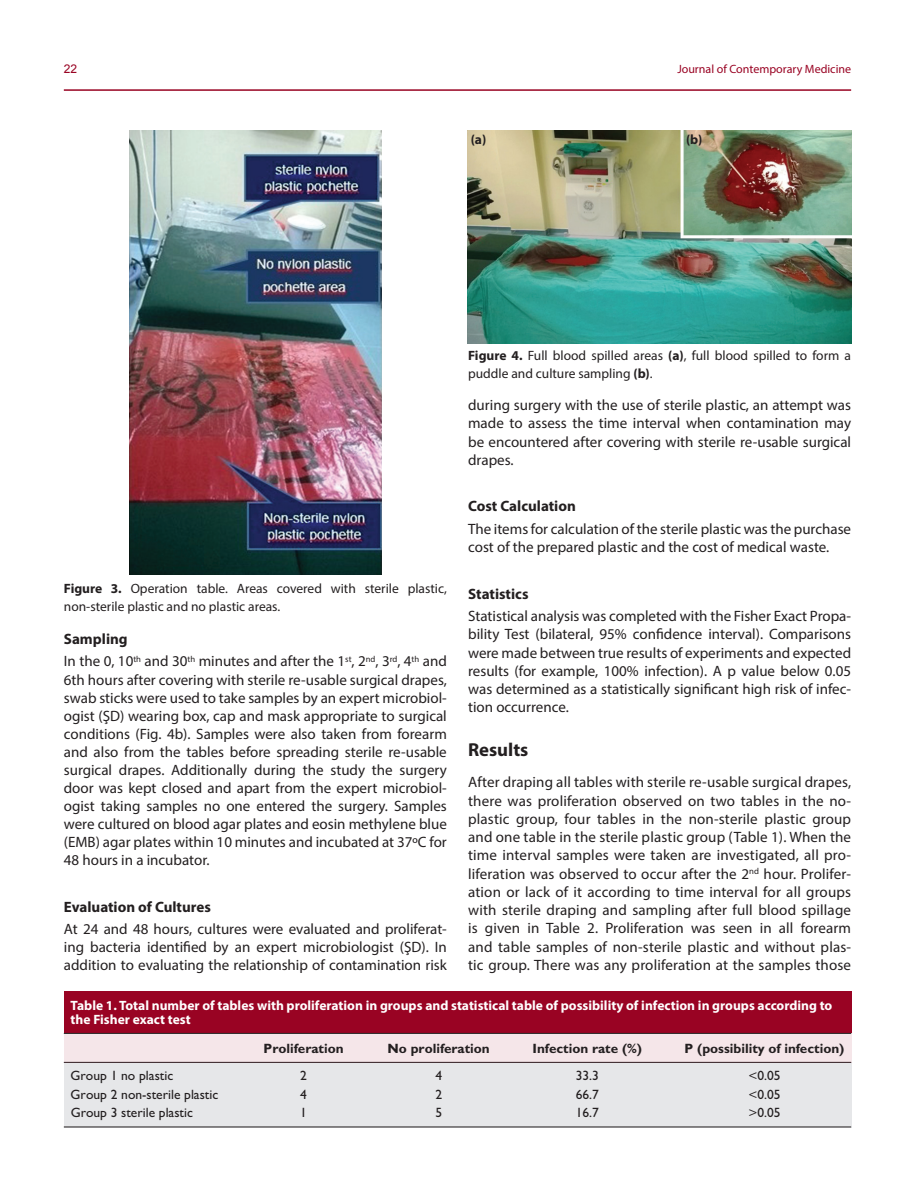
<style>
.page{position:relative;width:915px;height:1191px;background:#fff}
.page>*{position:absolute;margin:0;border:0;box-sizing:border-box;transform-origin:0 0}
.t1{font:700 18.75px "Myriad Pro";color:#231f20}
.t2{font:15px/18.3px "Myriad Pro";color:#231f20;text-align:justify}
.t3{font:700 15px "Myriad Pro";color:#231f20}
.t4{font:13.5px/18px "Myriad Pro";color:#231f20}
.t5{font:700 13.5px/14.4px "Myriad Pro";color:#fff}
.t6{font:13.5px "Gill Sans Normal Tr";color:#231f20}
.t7{font:13.5px "Gill Sans Bold Tr";color:#231f20}
.t8{font:700 13.5px "Myriad Pro";color:#231f20}
.t9{font:12px "Myriad Pro";color:#990323}
.t10{font:12px "Arial";color:#990323}
.s1{font-weight:700}
</style>
<div class="page">
<hr style="left:64px;top:89px;width:786px;height:2px;background:#990323">
<img style="left:129px;top:131px;width:252px;height:443px">
<div style="left:64px;top:991px;width:786px;height:42px;background:#990323"></div>
<div style="left:64px;top:1062px;width:786px;height:65px;background:#e6e7e9"></div>
<hr style="left:64px;top:1062px;width:786px;height:1px;background:#231f20">
<hr style="left:64px;top:1126px;width:786px;height:1px;background:#231f20">
<div style="left:64px;top:1032px;width:786px;height:30px;background:#f5e6e9"></div>
<hr style="left:64px;top:1033px;width:786px;height:1px;background:#231f20">
<img style="left:467px;top:131px;width:384px;height:212px">
<p class="t10" style="left:64px;top:60px;width:15px">22</p>
<p class="t9" style="left:677px;top:61px;width:175px">Journal of Contemporary Medicine</p>
<p class="t8" style="left:470px;top:131px;width:17px">(a)</p>
<p class="t8" style="left:685px;top:131px;width:18px">(b)</p>
<p class="t4" style="left:64px;top:579px;width:384px"><span class="s1">Figure 3.</span> Operation table. Areas covered with sterile plastic, non-sterile plastic and no plastic areas.</p>
<p class="t2" style="left:64px;top:627px;width:384px;line-height:22.4px"><span class="s1">Sampling<br></span>In the 0, 10<sup>th</sup> and 30<sup>th</sup> minutes and after the 1<sup>st</sup>, 2<sup>nd</sup>, 3<sup>rd</sup>, 4<sup>th</sup> and</p>
<p class="t2" style="left:64px;top:670px;width:384px">6th hours after covering with sterile re-usable surgical drapes, swab sticks were used to take samples by an expert microbiol&shy;ogist (ŞD) wearing box, cap and mask appropriate to surgical conditions (Fig. 4b). Samples were also taken from forearm and also from the tables before spreading sterile re-usable surgical drapes. Additionally during the study the surgery door was kept closed and apart from the expert microbiol&shy;ogist taking samples no one entered the surgery. Samples were cultured on blood agar plates and eosin methylene blue (EMB) agar plates within 10 minutes and incubated at 37ºC for 48 hours in a incubator.</p>
<p class="t3" style="left:64px;top:896px;width:148px">Evaluation of Cultures</p>
<p class="t2" style="left:64px;top:919px;width:384px">At 24 and 48 hours, cultures were evaluated and proliferat&shy;ing bacteria identified by an expert microbiologist (ŞD). In addition to evaluating the relationship of contamination risk</p>
<p class="t4" style="left:468px;top:346px;width:384px"><span class="s1">Figure 4.</span> Full blood spilled areas <span class="s1">(a)</span>, full blood spilled to form a puddle and culture sampling <span class="s1">(b)</span>.</p>
<p class="t2" style="left:468px;top:396px;width:384px">during surgery with the use of sterile plastic, an attempt was made to assess the time interval when contamination may be encountered after covering with sterile re-usable surgical drapes.</p>
<p class="t3" style="left:468px;top:496px;width:109px">Cost Calculation</p>
<p class="t2" style="left:468px;top:519px;width:384px">The items for calculation of the sterile plastic was the purchase cost of the prepared plastic and the cost of medical waste.</p>
<p class="t3" style="left:468px;top:584px;width:62px">Statistics</p>
<p class="t2" style="left:468px;top:606px;width:384px">Statistical analysis was completed with the Fisher Exact Propa&shy;bility Test (bilateral, 95% confidence interval). Comparisons were made between true results of experiments and expected results (for example, 100% infection). A p value below 0.05 was determined as a statistically significant high risk of infec&shy;tion occurrence.</p>
<p class="t1" style="left:468px;top:737px;width:62px">Results</p>
<p class="t2" style="left:468px;top:773px;width:384px">After draping all tables with sterile re-usable surgical drapes, there was proliferation observed on two tables in the no&shy;plastic group, four tables in the non-sterile plastic group and one table in the sterile plastic group (Table 1). When the time interval samples were taken are investigated, all pro&shy;liferation was observed to occur after the 2<sup>nd</sup> hour. Prolifer&shy;ation or lack of it according to time interval for all groups with sterile draping and sampling after full blood spillage is given in Table 2. Proliferation was seen in all forearm and table samples of non-sterile plastic and without plas&shy;tic group. There was any proliferation at the samples those</p>
<p class="t5" style="left:71px;top:997px;width:763px">Table 1. Total number of tables with proliferation in groups and statistical table of possibility of infection in groups according to the Fisher exact test</p>
<p class="t7" style="left:263px;top:1040px;width:82px">Proliferation</p>
<p class="t7" style="left:387px;top:1040px;width:104px">No proliferation</p>
<p class="t7" style="left:532px;top:1040px;width:111px">Infection rate (%)</p>
<p class="t7" style="left:684px;top:1040px;width:161px">P (possibility of infection)</p>
<p class="t6" style="left:71px;top:1067px;width:104px">Group 1 no plastic</p>
<p class="t6" style="left:300px;top:1067px;width:8px">2</p>
<p class="t6" style="left:435px;top:1067px;width:8px">4</p>
<p class="t6" style="left:575px;top:1067px;width:25px">33.3</p>
<p class="t6" style="left:748px;top:1067px;width:34px">&lt;0.05</p>
<p class="t6" style="left:71px;top:1086px;width:149px">Group 2 non-sterile plastic</p>
<p class="t6" style="left:300px;top:1086px;width:8px">4</p>
<p class="t6" style="left:435px;top:1086px;width:8px">2</p>
<p class="t6" style="left:575px;top:1086px;width:25px">66.7</p>
<p class="t6" style="left:748px;top:1086px;width:34px">&lt;0.05</p>
<p class="t6" style="left:71px;top:1105px;width:124px">Group 3 sterile plastic</p>
<p class="t6" style="left:300px;top:1105px;width:8px">1</p>
<p class="t6" style="left:435px;top:1105px;width:8px">5</p>
<p class="t6" style="left:575px;top:1105px;width:25px">16.7</p>
<p class="t6" style="left:748px;top:1105px;width:34px">&gt;0.05</p>
</div>
